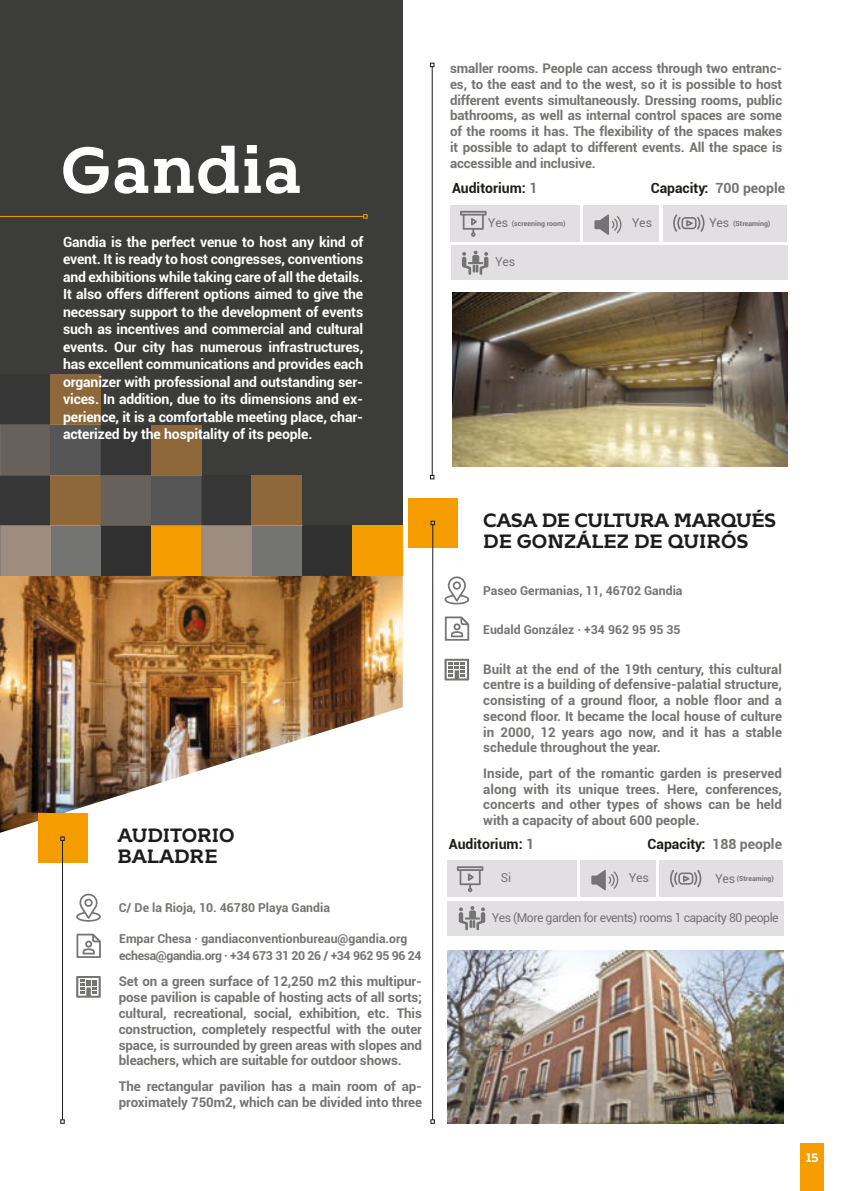
<style>
.page{position:relative;width:844px;height:1191px;background:#fff}
.page>*{position:absolute;margin:0;border:0;box-sizing:border-box;transform-origin:0 0}
.t1{font:700 64.75px "Kontrapunkt Bob";color:#fff}
.t2{font:700 19.25px/21px "Kontrapunkt Bob";letter-spacing:-.02em;color:#1c1c1c}
.t3{font:700 19.25px/21px "Kontrapunkt Bob";color:#1c1c1c}
.t4{font:700 14px/17.5px "Roboto";letter-spacing:-.01em;color:#fff;text-align:justify}
.t5{font:700 14px "Roboto";color:#1d1d1b}
.t6{font:700 13.3px/15.8px "Roboto";letter-spacing:-.01em;color:#747473;text-align:justify}
.t7{font:700 12.25px/17.5px "Roboto";color:#747473}
.t8{font:12.25px "Roboto";letter-spacing:-.04em;color:#747473}
.t9{font:700 12.25px "Kontrapunkt Bob";color:#fff}
.t10{font:700 7px "Roboto";color:#747473}
.s1{color:#747473}
.s2{font-weight:400;font-size:12.25px}
</style>
<div class="page">
<div style="left:800px;top:1143px;width:23px;height:48px;background:#f59d00"></div>
<img style="left:0;top:576px;width:402px;height:256px">
<div style="left:0;top:0;width:402px;height:576px;background:#3c3c3b"></div>
<hr style="left:0;top:216px;width:363px;height:1px;background:#f59d00">
<svg style="left:363px;top:214px;width:4px;height:5px"></svg>
<img style="left:101px;top:576px;width:50px;height:1px">
<div style="left:0;top:525px;width:50px;height:51px;background:#9d8d81"></div>
<img style="left:302px;top:576px;width:50px;height:1px">
<div style="left:302px;top:525px;width:50px;height:51px;background:#303030"></div>
<div style="left:252px;top:525px;width:50px;height:51px;background:#747473"></div>
<div style="left:201px;top:525px;width:51px;height:51px;background:#9d8d81"></div>
<div style="left:352px;top:525px;width:50px;height:51px;background:#f59d00"></div>
<div style="left:0;top:425px;width:50px;height:50px;background:#68605b"></div>
<div style="left:0;top:475px;width:50px;height:50px;background:#363636"></div>
<div style="left:201px;top:475px;width:51px;height:50px;background:#363636"></div>
<svg style="left:50px;top:425px;width:151px;height:151px"></svg>
<div style="left:252px;top:475px;width:50px;height:50px;background:#8e683b"></div>
<div style="left:0;top:374px;width:50px;height:51px;background:#363636"></div>
<div style="left:50px;top:374px;width:51px;height:51px;background:#8e683b"></div>
<div style="left:408px;top:498px;width:49px;height:50px;background:#f59d00"></div>
<div style="left:659px;top:860px;width:123px;height:37px;background:#e1dfe1"></div>
<div style="left:580px;top:860px;width:76px;height:37px;background:#e1dfe1"></div>
<div style="left:447px;top:860px;width:129px;height:37px;background:#e1dfe1"></div>
<svg style="left:457px;top:866px;width:26px;height:26px"></svg>
<svg style="left:591px;top:870px;width:27px;height:20px"></svg>
<svg style="left:670px;top:870px;width:31px;height:17px"></svg>
<img style="left:447px;top:950px;width:336px;height:173px">
<hr style="left:432px;top:524px;width:1px;height:595px;background:#1d1d1b">
<svg style="left:430px;top:521px;width:5px;height:4px"></svg>
<svg style="left:430px;top:1119px;width:4px;height:4px"></svg>
<div style="left:447px;top:901px;width:336px;height:34px;background:#e1dfe1"></div>
<svg style="left:458px;top:906px;width:27px;height:24px"></svg>
<svg style="left:76px;top:933px;width:25px;height:25px"></svg>
<svg style="left:76px;top:893px;width:25px;height:28px"></svg>
<img style="left:452px;top:292px;width:334px;height:174px">
<hr style="left:431px;top:67px;width:1px;height:408px;background:#1d1d1b">
<svg style="left:430px;top:63px;width:4px;height:4px"></svg>
<svg style="left:430px;top:475px;width:4px;height:4px"></svg>
<svg style="left:76px;top:976px;width:25px;height:21px"></svg>
<svg style="left:445px;top:616px;width:24px;height:24px"></svg>
<svg style="left:444px;top:576px;width:25px;height:28px"></svg>
<svg style="left:444px;top:659px;width:25px;height:21px"></svg>
<div style="left:662px;top:205px;width:123px;height:37px;background:#e1dfe1"></div>
<div style="left:583px;top:205px;width:76px;height:37px;background:#e1dfe1"></div>
<div style="left:450px;top:205px;width:130px;height:37px;background:#e1dfe1"></div>
<svg style="left:460px;top:211px;width:26px;height:26px"></svg>
<svg style="left:594px;top:214px;width:27px;height:21px"></svg>
<svg style="left:673px;top:214px;width:31px;height:18px"></svg>
<div style="left:451px;top:245px;width:335px;height:35px;background:#e1dfe1"></div>
<svg style="left:462px;top:251px;width:26px;height:24px"></svg>
<div style="left:38px;top:813px;width:49px;height:50px;background:#f59d00"></div>
<hr style="left:62px;top:840px;width:1px;height:279px;background:#1d1d1b">
<svg style="left:60px;top:836px;width:5px;height:5px"></svg>
<svg style="left:60px;top:1119px;width:5px;height:4px"></svg>
<h1 class="t1" style="left:61px;top:133px;width:243px">Gandia</h1>
<p class="t4" style="left:63px;top:234px;width:302px">Gandia is the perfect venue to host any kind of event. It is ready to host congresses, conventions and exhibitions while taking care of all the details.<br>It also offers different options aimed to give the necessary support to the development of events such as incentives and commercial and cultural events. Our city has numerous infrastructures, has excellent communications and provides each organizer with professional and outstanding ser&shy;vices. In addition, due to its dimensions and ex&shy;perience, it is a comfortable meeting place, char&shy;acterized by the hospitality of its people.</p>
<h2 class="t3" style="left:117px;top:825px;width:119px">AUDITORIO<br>BALADRE</h2>
<p class="t7" style="left:119px;top:899px;width:212px">C/ De la Rioja, 10. 46780 Playa Gandia</p>
<p class="t7" style="left:119px;top:930px;width:303px">Empar Chesa gandiaconventionbureau@gandia.org echesa@gandia.org +34 673 31 20 26 / +34 962 95 96 24</p>
<p class="t6" style="left:119px;top:975px;width:304px">Set on a green surface of 12,250 m2 this multipur&shy;pose pavilion is capable of hosting acts of all sorts; cultural, recreational, social, exhibition, etc. This construction, completely respectful with the outer space, is surrounded by green areas with slopes and bleachers, which are suitable for outdoor shows.</p>
<p class="t6" style="left:119px;top:1079px;width:304px">The rectangular pavilion has a main room of ap&shy;proximately 750m2, which can be divided into three</p>
<p class="t6" style="left:450px;top:61px;width:333px">smaller rooms. People can access through two entranc&shy;es, to the east and to the west, so it is possible to host different events simultaneously. Dressing rooms, public bathrooms, as well as internal control spaces are some of the rooms it has. The flexibility of the spaces makes it possible to adapt to different events. All the space is accessible and inclusive.</p>
<p class="t5" style="left:452px;top:182px;width:87px">Auditorium: <span class="s1">1</span></p>
<p class="t8" style="left:631px;top:217px;width:22px">Yes</p>
<p class="t5" style="left:650px;top:182px;width:136px">Capacity: <span class="s1">700 people</span></p>
<p class="t10" style="left:709px;top:220px;width:63px"><span class="s2">Yes</span> (Streaming)</p>
<p class="t8" style="left:488px;top:217px;width:22px">Yes</p>
<p class="t10" style="left:511px;top:220px;width:55px">(screening room)</p>
<p class="t8" style="left:495px;top:256px;width:22px">Yes</p>
<h2 class="t2" style="left:483px;top:510px;width:294px">CASA DE CULTURA MARQU…S<br>DE GONZ£LEZ DE QUIR”S</h2>
<p class="t7" style="left:483px;top:583px;width:201px">Paseo Germanias, 11, 46702 Gandia</p>
<p class="t7" style="left:483px;top:622px;width:199px">Eudald Gonz·lez +34 962 95 95 35</p>
<p class="t6" style="left:483px;top:662px;width:300px">Built at the end of the 19th century, this cultural centre is a building of defensive-palatial structure, consisting of a ground floor, a noble floor and a second floor. It became the local house of culture in 2000, 12 years ago now, and it has a stable schedule throughout the year.</p>
<p class="t6" style="left:483px;top:766px;width:300px">Inside, part of the romantic garden is preserved along with its unique trees. Here, conferences, concerts and other types of shows can be held with a capacity of about 600 people.</p>
<p class="t5" style="left:448px;top:837px;width:87px">Auditorium: <span class="s1">1</span></p>
<p class="t8" style="left:500px;top:872px;width:12px">Si</p>
<p class="t8" style="left:628px;top:872px;width:22px">Yes</p>
<p class="t5" style="left:647px;top:837px;width:136px">Capacity: <span class="s1">188 people</span></p>
<p class="t10" style="left:715px;top:876px;width:60px"><span class="s2">Yes</span> (Streaming)</p>
<p class="t8" style="left:492px;top:912px;width:288px">Yes (More garden for events) rooms 1 capacity 80 people</p>
<p class="t9" style="left:805px;top:1150px;width:14px">15</p>
</div>
